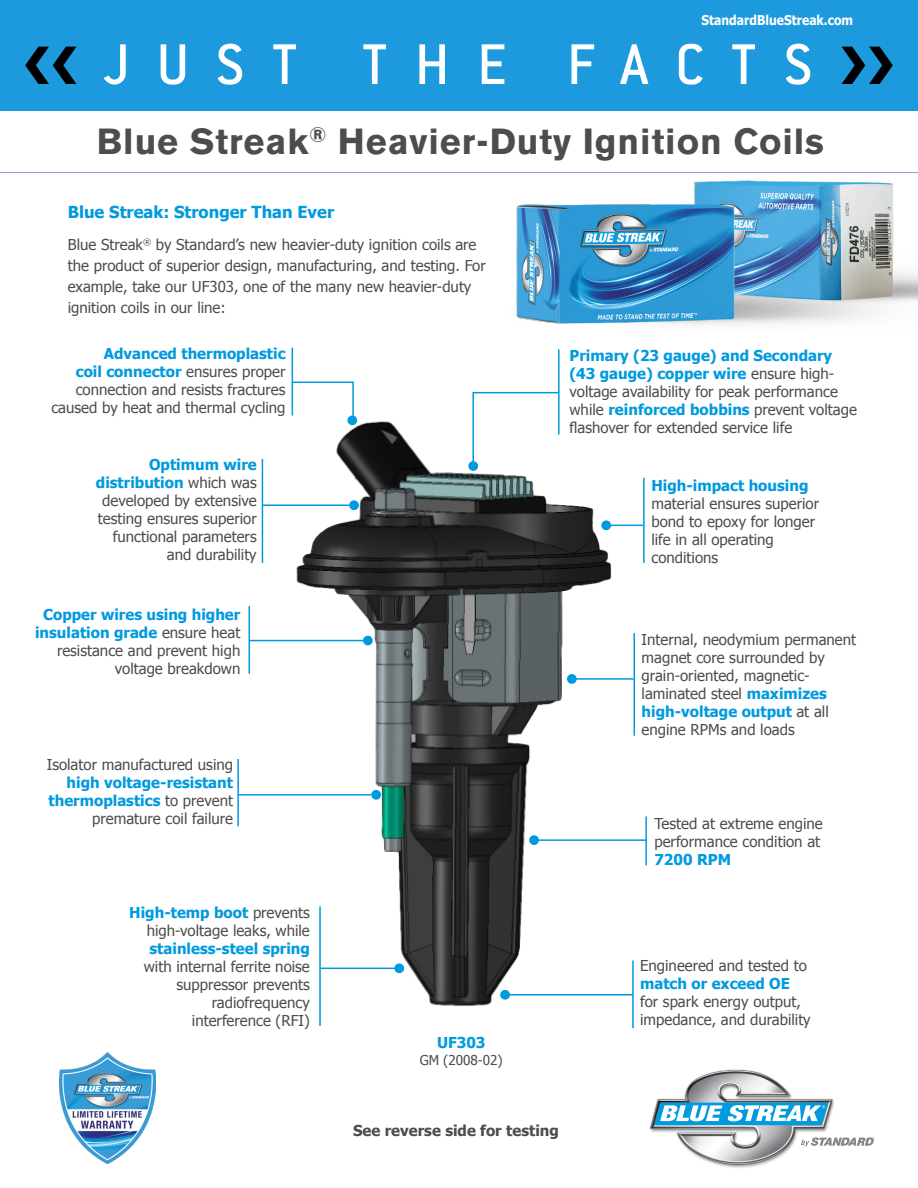
<style>
.page{position:relative;width:918px;height:1188px;background:#fff}
.page>*{position:absolute;margin:0;border:0;box-sizing:border-box;transform-origin:0 0}
.t1{font:63px "Conduit ITC Medium";letter-spacing:.435em;color:#fff}
.Heading{font:700 36px "Akzidenz Grotesk BE";letter-spacing:.025em;color:#4d4d4f}
.Subhead{font:700 16.5px "Tahoma";color:#009ade}
.Call_out{font:15px/18px "Tahoma";color:#4d4d4f}
.Text{font:15px/21px "Tahoma";color:#4d4d4f}
.Call_out-2{font:700 15px "Tahoma";color:#4d4d4f}
.Part___small{font:700 15px "Tahoma";color:#009ade}
.t2{font:700 13.5px "Tahoma";color:#fff;scale:.9 1}
.Application_small{font:13.5px "Tahoma";color:#4d4d4f}
.s1{font-weight:700;color:#009ade}
</style>
<div class="page">
<hr style="left:0;top:172px;width:918px;height:1px;background:#9399c2">
<div style="left:0;top:0;width:918px;height:110px;background:#1d9add"></div>
<svg style="left:838px;top:1137px;width:37px;height:9px"></svg>
<img style="left:649px;top:1069px;width:189px;height:99px">
<svg style="left:654px;top:1103px;width:174px;height:22px"></svg>
<hr style="left:558px;top:349px;width:2px;height:85px;background:#009ade">
<hr style="left:643px;top:478px;width:2px;height:85px;background:#009ade">
<hr style="left:634px;top:633px;width:1px;height:103px;background:#009ade">
<hr style="left:632px;top:960px;width:2px;height:68px;background:#009ade">
<hr style="left:645px;top:816px;width:2px;height:49px;background:#009ade">
<hr style="left:237px;top:759px;width:2px;height:67px;background:#009ade">
<hr style="left:249px;top:606px;width:1px;height:68px;background:#009ade">
<hr style="left:292px;top:348px;width:1px;height:68px;background:#009ade">
<hr style="left:262px;top:459px;width:1px;height:104px;background:#009ade">
<hr style="left:319px;top:906px;width:2px;height:120px;background:#009ade">
<hr style="left:472px;top:392px;width:2px;height:74px;background:#009ade">
<hr style="left:352px;top:382px;width:2px;height:42px;background:#009ade">
<hr style="left:473px;top:392px;width:86px;height:1px;background:#009ade">
<hr style="left:606px;top:525px;width:37px;height:1px;background:#009ade">
<hr style="left:572px;top:678px;width:62px;height:2px;background:#009ade">
<hr style="left:504px;top:994px;width:129px;height:2px;background:#009ade">
<hr style="left:534px;top:839px;width:113px;height:2px;background:#009ade">
<hr style="left:239px;top:794px;width:132px;height:2px;background:#009ade">
<hr style="left:250px;top:640px;width:113px;height:1px;background:#009ade">
<hr style="left:293px;top:382px;width:60px;height:1px;background:#009ade">
<hr style="left:262px;top:504px;width:87px;height:2px;background:#009ade">
<img style="left:291px;top:413px;width:329px;height:597px">
<img style="left:516px;top:180px;width:402px;height:145px">
<img style="left:60px;top:1052px;width:95px;height:112px">
<p class="t2" style="left:701px;top:11px;width:170px">StandardBlueStreak.com</p>
<h1 class="t1" style="left:103px;top:26px;width:711px">JUST THE FACTS</h1>
<p class="Heading" style="left:97px;top:121px;width:729px">Blue Streak<sup>®</sup> Heavier-Duty Ignition Coils</p>
<p class="Subhead" style="left:68px;top:200px;width:268px">Blue Streak: Stronger Than Ever</p>
<p class="Text" style="left:68px;top:233px;width:419px">Blue Streak<sup>®</sup> by Standard’s new heavier-duty ignition coils are the product of superior design, manufacturing, and testing. For example, take our UF303, one of the many new heavier-duty ignition coils in our line:</p>
<p class="Call_out" style="left:51px;top:344px;width:236px;text-align:right"><span class="s1">Advanced thermoplastic<br>coil connector</span> ensures proper connection and resists fractures caused by heat and thermal cycling</p>
<p class="Call_out" style="left:96px;top:455px;width:162px;text-align:right"><span class="s1">Optimum wire distribution</span> which was developed by extensive testing ensures superior functional parameters and durability</p>
<p class="Call_out" style="left:35px;top:605px;width:207px;text-align:right"><span class="s1">Copper wires using higher insulation grade</span> ensure heat resistance and prevent high voltage breakdown</p>
<p class="Call_out" style="left:47px;top:755px;width:188px;text-align:right">Isolator manufactured using <span class="s1">high voltage-resistant thermoplastics</span> to prevent premature coil failure</p>
<p class="Call_out" style="left:129px;top:903px;width:182px;text-align:right"><span class="s1">High-temp boot</span> prevents high-voltage leaks, while <span class="s1">stainless-steel spring </span>with internal ferrite noise suppressor prevents radiofrequency interference (RFI)</p>
<p class="Part___small" style="left:437px;top:1032px;width:50px">UF303</p>
<p class="Application_small" style="left:420px;top:1051px;width:85px">GM (2008-02)</p>
<p class="Call_out" style="left:570px;top:346px;width:289px"><span class="s1">Primary (23 gauge) and Secondary (43 gauge) copper wire</span> ensure high&shy;voltage availability for peak performance while <span class="s1">reinforced bobbins</span> prevent voltage flashover for extended service life</p>
<p class="Call_out" style="left:651px;top:475px;width:169px"><span class="s1">High-impact housing </span>material ensures superior bond to epoxy for longer life in all operating conditions</p>
<p class="Call_out" style="left:642px;top:629px;width:216px">Internal, neodymium permanent magnet core surrounded by grain-oriented, magnetic&shy;laminated steel <span class="s1">maximizes high-voltage output</span> at all engine RPMs and loads</p>
<p class="Call_out" style="left:654px;top:814px;width:170px">Tested at extreme engine performance condition at<br><span class="s1">7200 RPM</span></p>
<p class="Call_out" style="left:640px;top:956px;width:172px">Engineered and tested to <span class="s1">match or exceed OE </span>for spark energy output, impedance, and durability</p>
<p class="Call_out-2" style="left:353px;top:1120px;width:207px">See reverse side for testing</p>
</div>
